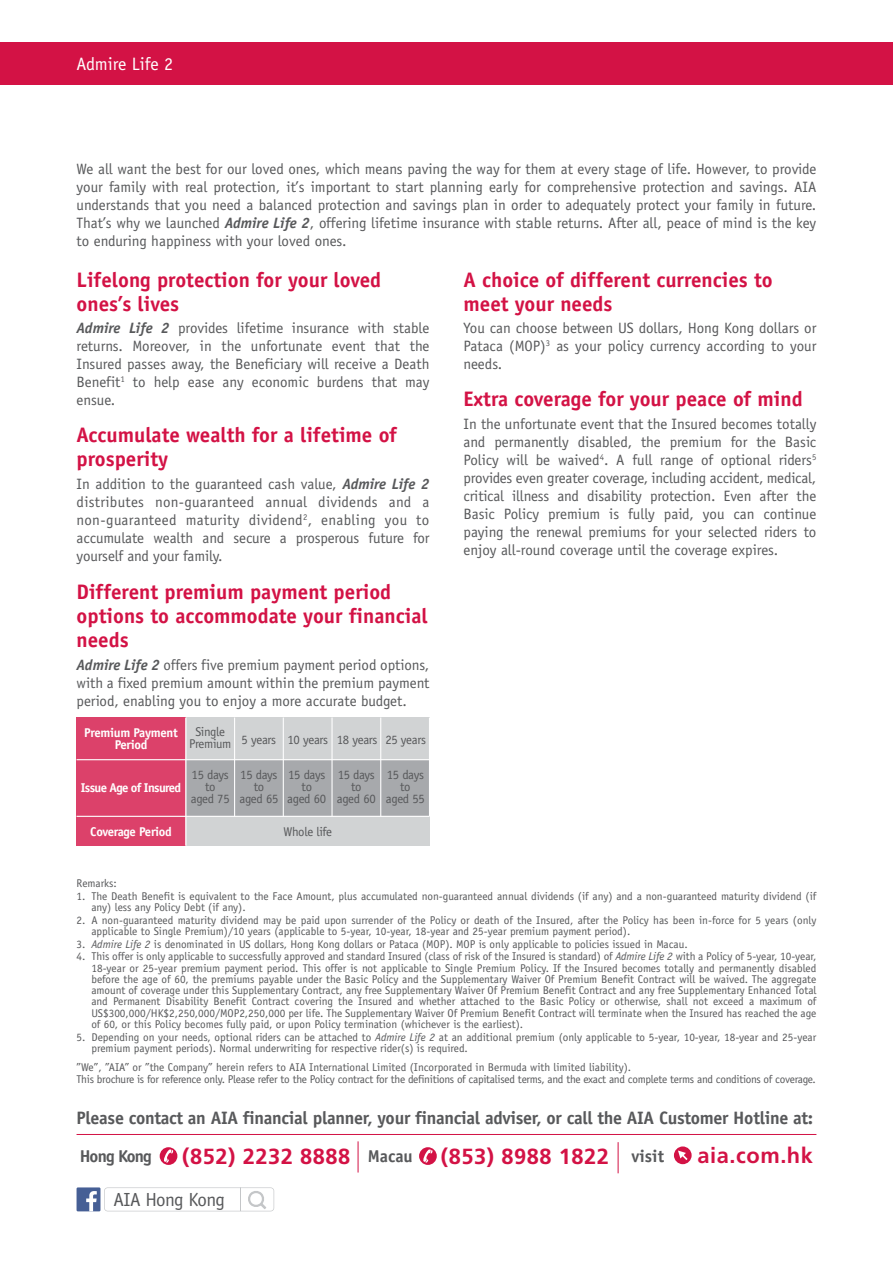
<style>
.page{position:relative;width:893px;height:1263px;background:#fff}
.page>*{position:absolute;margin:0;border:0;box-sizing:border-box;transform-origin:0 0}
.t1{font:700 21.9px "Frutiger";letter-spacing:.025em;color:#d31245}
.t2{font:700 21px/24px "Officina Sans";color:#d31245}
.t3{font:19.05px "Officina Sans";letter-spacing:-.035em;color:#58595b}
.t4{font:700 18px "Officina Sans";letter-spacing:-.015em;color:#58595b}
.t5{font:18px "Officina Sans";color:#fff}
.t6{font:700 17.25px "Officina Sans";letter-spacing:-.05em;color:#58595b}
.t7{font:15px/18px "Officina Sans";color:#58595b;text-align:justify}
.t8{font:12.75px/12px "Officina Sans";letter-spacing:-.025em;color:#58595b;text-align:center}
.t9{font:700 12.75px/12px "Officina Sans";letter-spacing:-.025em;color:#fff;text-align:center}
.t10{font:700 12.75px "Officina Sans";letter-spacing:-.05em;color:#fff}
.t11{font:11.25px/11.2px "Officina Sans";color:#58595b}
.t12{font:11.25px/12.8px "Officina Sans";letter-spacing:-.025em;color:#58595b}
.s1{font-weight:700;font-style:italic}
.s2{font-style:italic}
.s3{font-family:"Officina Sans";font-size:17.25px;color:#58595b}
</style>
<div class="page">
<div style="left:77px;top:717px;width:352px;height:43px;background:#d1d3d4"></div>
<div style="left:77px;top:760px;width:352px;height:56px;background:#a7a9ac"></div>
<div style="left:77px;top:816px;width:352px;height:30px;background:#d1d3d4"></div>
<div style="left:77px;top:717px;width:109px;height:129px;background:#dc416a"></div>
<div style="left:0;top:42px;width:893px;height:42px;background:#d31245"></div>
<hr style="left:77px;top:759px;width:352px;height:1px;background:#fff">
<hr style="left:77px;top:816px;width:352px;height:1px;background:#fff">
<hr style="left:185px;top:717px;width:2px;height:129px;background:#fff">
<hr style="left:234px;top:717px;width:1px;height:99px;background:#fff">
<hr style="left:283px;top:717px;width:1px;height:99px;background:#fff">
<hr style="left:331px;top:717px;width:2px;height:99px;background:#fff">
<hr style="left:380px;top:717px;width:1px;height:99px;background:#fff">
<hr style="left:77px;top:1134px;width:739px;height:1px;background:#d31245">
<div style="left:674px;top:1146px;width:18px;height:18px;background:#d31245;border-radius:50%"></div>
<svg style="left:678px;top:1150px;width:10px;height:10px"></svg>
<hr style="left:358px;top:1141px;width:1px;height:31px;background:#d31245">
<hr style="left:618px;top:1142px;width:1px;height:31px;background:#d31245">
<svg style="left:419px;top:1147px;width:18px;height:18px"></svg>
<svg style="left:423px;top:1149px;width:9px;height:13px"></svg>
<div style="left:160px;top:1147px;width:17px;height:18px;background:#d31245;border-radius:50%"></div>
<svg style="left:164px;top:1149px;width:9px;height:13px"></svg>
<svg style="left:104px;top:1187px;width:170px;height:24px"></svg>
<div style="left:77px;top:1187px;width:23px;height:24px;background:#465f95"></div>
<svg style="left:86px;top:1191px;width:11px;height:20px"></svg>
<h3 class="t5" style="left:77px;top:54px;width:98px">Admire Life 2</h3>
<p class="t7" style="left:77px;top:160px;width:741px">We all want the best for our loved ones, which means paving the way for them at every stage of life. However, to provide your family with real protection, it’s important to start planning early for comprehensive protection and savings. AIA understands that you need a balanced protection and savings plan in order to adequately protect your family in future.<br>That’s why we launched <span class="s1">Admire Life 2</span>, offering lifetime insurance with stable returns. After all, peace of mind is the key to enduring happiness with your loved ones.</p>
<h2 class="t2" style="left:77px;top:267px;width:306px">Lifelong protection for your loved ones’s lives</h2>
<h3 class="t7" style="left:77px;top:319px;width:354px"><span class="s1">Admire Life 2</span> provides lifetime insurance with stable returns. Moreover, in the unfortunate event that the Insured passes away, the Beneficiary will receive a Death Benefit<sup>1</sup> to help ease any economic burdens that may ensue.</h3>
<h2 class="t2" style="left:77px;top:423px;width:322px">Accumulate wealth for a lifetime of prosperity</h2>
<p class="t7" style="left:77px;top:474px;width:354px">In addition to the guaranteed cash value, <span class="s1">Admire Life 2 </span>distributes non-guaranteed annual dividends and a non-guaranteed maturity dividend<sup>2</sup>, enabling you to accumulate wealth and secure a prosperous future for yourself and your family.</p>
<h2 class="t2" style="left:77px;top:580px;width:353px">Different premium payment period options to accommodate your financial needs</h2>
<h3 class="t7" style="left:77px;top:656px;width:354px"><span class="s1">Admire Life 2</span> offers five premium payment period options, with a fixed premium amount within the premium payment period, enabling you to enjoy a more accurate budget.</h3>
<h2 class="t2" style="left:463px;top:267px;width:311px">A choice of different currencies to meet your needs</h2>
<h3 class="t7" style="left:463px;top:319px;width:354px">You can choose between US dollars, Hong Kong dollars or Pataca (MOP)<sup>3</sup> as your policy currency according to your needs.</h3>
<h2 class="t2" style="left:463px;top:387px;width:341px">Extra coverage for your peace of mind</h2>
<p class="t7" style="left:463px;top:415px;width:354px">In the unfortunate event that the Insured becomes totally and permanently disabled, the premium for the Basic Policy will be waived<sup>4</sup>. A full range of optional riders<sup>5 </sup>provides even greater coverage, including accident, medical, critical illness and disability protection. Even after the Basic Policy premium is fully paid, you can continue paying the renewal premiums for your selected riders to enjoy all-round coverage until the coverage expires.</p>
<p class="t8" style="left:189px;top:726px;width:44px">Single<br>Premium</p>
<p class="t8" style="left:191px;top:768px;width:40px">15 days to<br>aged 75</p>
<p class="t8" style="left:239px;top:768px;width:40px">15 days to<br>aged 65</p>
<p class="t8" style="left:287px;top:768px;width:40px">15 days to<br>aged 60</p>
<p class="t8" style="left:337px;top:768px;width:40px">15 days to<br>aged 60</p>
<p class="t8" style="left:386px;top:768px;width:40px">15 days to<br>aged 55</p>
<p class="t9" style="left:84px;top:726px;width:95px">Premium Payment<br>Period</p>
<p class="t10" style="left:81px;top:780px;width:102px">Issue Age of Insured</p>
<p class="t9" style="left:90px;top:825px;width:83px">Coverage Period</p>
<p class="t8" style="left:284px;top:825px;width:50px">Whole life</p>
<p class="t8" style="left:242px;top:733px;width:186px">5 years 10 years 18 years 25 years</p>
<p class="t11" style="left:77px;top:877px;width:42px">Remarks:</p>
<p class="t11" style="left:91px;top:890px;width:726px;text-indent:-15px">1. The Death Benefit is equivalent to the Face Amount, plus accumulated non-guaranteed annual dividends (if any) and a non-guaranteed maturity dividend (if any) less any Policy Debt (if any).</p>
<p class="t11" style="left:91px;top:914px;width:726px;text-indent:-15px">2. A non-guaranteed maturity dividend may be paid upon surrender of the Policy or death of the Insured, after the Policy has been in-force for 5 years (only applicable to Single Premium)/10 years (applicable to 5-year, 10-year, 18-year and 25-year premium payment period).</p>
<p class="t11" style="left:77px;top:938px;width:613px">3. <span class="s2">Admire Life 2</span> is denominated in US dollars, Hong Kong dollars or Pataca (MOP). MOP is only applicable to policies issued in Macau.</p>
<p class="t11" style="left:91px;top:951px;width:727px;text-align:justify;text-indent:-15px">4. This offer is only applicable to successfully approved and standard Insured (class of risk of the Insured is standard) of <span class="s2">Admire Life 2</span> with a Policy of 5-year, 10-year, 18-year or 25-year premium payment period. This offer is not applicable to Single Premium Policy. If the Insured becomes totally and permanently disabled before the age of 60, the premiums payable under the Basic Policy and the Supplementary Waiver Of Premium Benefit Contract will be waived. The aggregate amount of coverage under this Supplementary Contract, any free Supplementary Waiver Of Premium Benefit Contract and any free Supplementary Enhanced Total and Permanent Disability Benefit Contract covering the Insured and whether attached to the Basic Policy or otherwise, shall not exceed a maximum of US$300,000/HK$2,250,000/MOP2,250,000 per life. The Supplementary Waiver Of Premium Benefit Contract will terminate when the Insured has reached the age of 60, or this Policy becomes fully paid, or upon Policy termination (whichever is the earliest).</p>
<p class="t11" style="left:91px;top:1031px;width:726px;text-indent:-15px">5. Depending on your needs, optional riders can be attached to <span class="s2">Admire Life 2</span> at an additional premium (only applicable to 5-year, 10-year, 18-year and 25-year premium payment periods). Normal underwriting for respective rider(s) is required.</p>
<p class="t12" style="left:77px;top:1060px;width:741px">”We”, ”AIA” or ”the Company” herein refers to AIA International Limited (Incorporated in Bermuda with limited liability).<br>This brochure is for reference only. Please refer to the Policy contract for the definitions of capitalised terms, and the exact and complete terms and conditions of coverage.</p>
<h3 class="t4" style="left:77px;top:1106px;width:738px">Please contact an AIA financial planner, your financial adviser, or call the AIA Customer Hotline at:</h3>
<h3 class="t6" style="left:80px;top:1145px;width:74px">Hong Kong</h3>
<h1 class="t1" style="left:182px;top:1143px;width:232px">(852) 2232 8888 <span class="s3">Macau</span></h1>
<h1 class="t1" style="left:441px;top:1143px;width:225px">(853) 8988 1822 <span class="s3">visit</span></h1>
<h1 class="t1" style="left:697px;top:1143px;width:117px">aia.com.hk</h1>
<h3 class="t3" style="left:113px;top:1188px;width:113px">AIA Hong Kong</h3>
</div>
